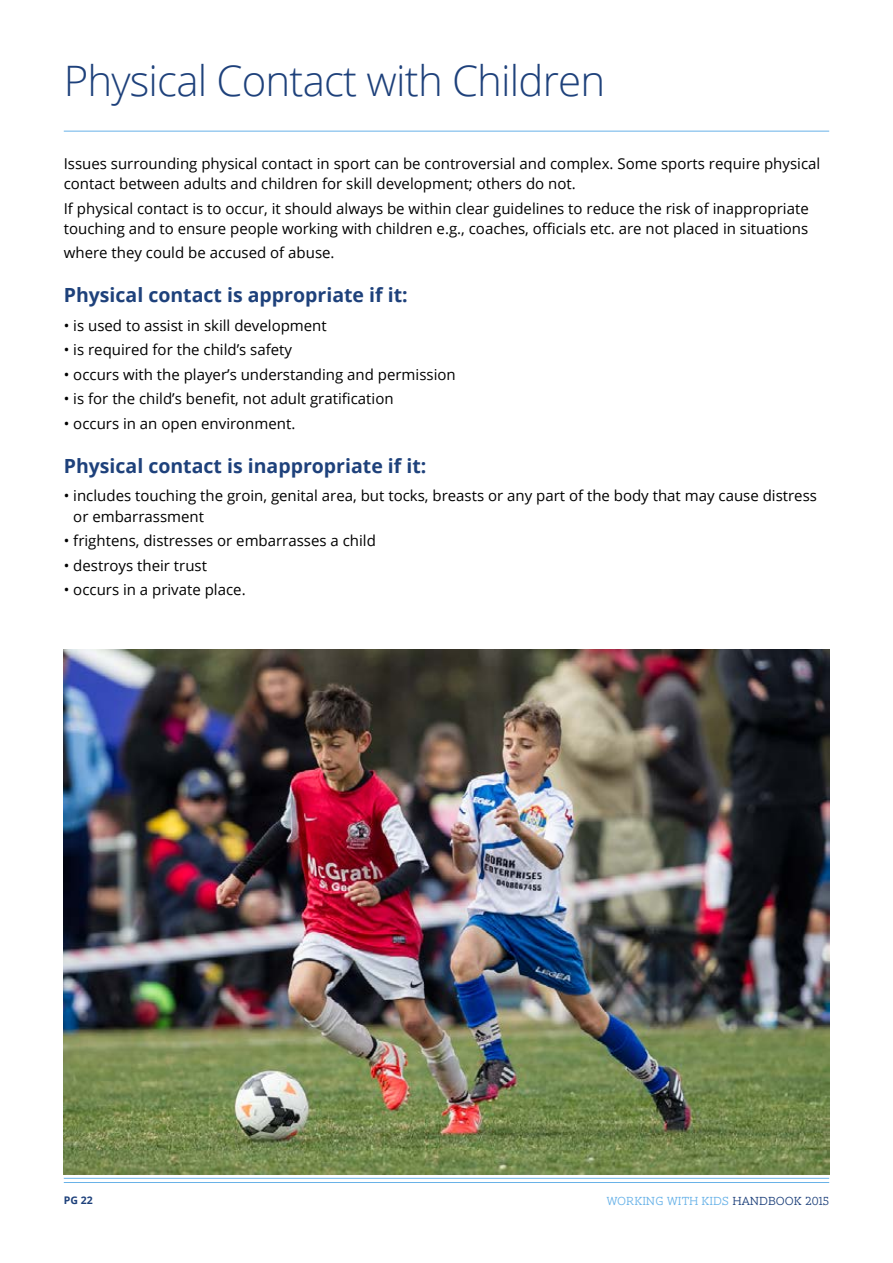
<style>
.page{position:relative;width:893px;height:1263px;background:#fff}
.page>*{position:absolute;margin:0;border:0;box-sizing:border-box;transform-origin:0 0}
.t1{font:300 42px "Open Sans";letter-spacing:-.02em;color:#1e417b}
.t2{font:700 19.5px "Open Sans";color:#1e417b}
.t3{font:15px/20.2px "Open Sans";color:#000}
.t4{font:300 12px "AW Conqueror Slab";color:#68b2e8}
.t5{font:700 10.5px "Open Sans";color:#1e417b}
.s1{color:#1e417b}
</style>
<div class="page">
<hr style="left:64px;top:1182px;width:765px;height:1px;background:#68b2e8">
<hr style="left:64px;top:1178px;width:765px;height:1px;background:#68b2e8">
<hr style="left:64px;top:131px;width:765px;height:1px;background:#68b2e8">
<img style="left:64px;top:649px;width:765px;height:526px">
<h1 class="t1" style="left:64px;top:52px;width:543px">Physical Contact with Children</h1>
<p class="t3" style="left:64px;top:153px;width:758px">Issues surrounding physical contact in sport can be controversial and complex. Some sports require physical contact between adults and children for skill development; others do not.</p>
<p class="t3" style="left:64px;top:198px;width:746px">If physical contact is to occur, it should always be within clear guidelines to reduce the risk of inappropriate touching and to ensure people working with children e.g., coaches, officials etc. are not placed in situations</p>
<p class="t3" style="left:64px;top:242px;width:272px">where they could be accused of abuse.</p>
<h2 class="t2" style="left:64px;top:281px;width:345px">Physical contact is appropriate if it:</h2>
<p class="t3" style="left:64px;top:315px;width:264px">• is used to assist in skill development</p>
<p class="t3" style="left:64px;top:339px;width:230px">• is required for the child’s safety</p>
<p class="t3" style="left:64px;top:364px;width:393px">• occurs with the player’s understanding and permission</p>
<p class="t3" style="left:64px;top:388px;width:331px">• is for the child’s benefit, not adult gratification</p>
<p class="t3" style="left:64px;top:413px;width:233px">• occurs in an open environment.</p>
<h2 class="t2" style="left:64px;top:452px;width:364px">Physical contact is inappropriate if it:</h2>
<p class="t3" style="left:73px;top:485px;width:745px;text-indent:-10px">• includes touching the groin, genital area, but tocks, breasts or any part of the body that may cause distress or embarrassment</p>
<p class="t3" style="left:64px;top:530px;width:314px">• frightens, distresses or embarrasses a child</p>
<p class="t3" style="left:64px;top:555px;width:145px">• destroys their trust</p>
<p class="t3" style="left:64px;top:579px;width:183px">• occurs in a private place.</p>
<p class="t5" style="left:64px;top:1192px;width:30px">PG 22</p>
<p class="t4" style="left:606px;top:1194px;width:224px">WORKING WITH KIDS <span class="s1">HANDBOOK 2015</span></p>
</div>
